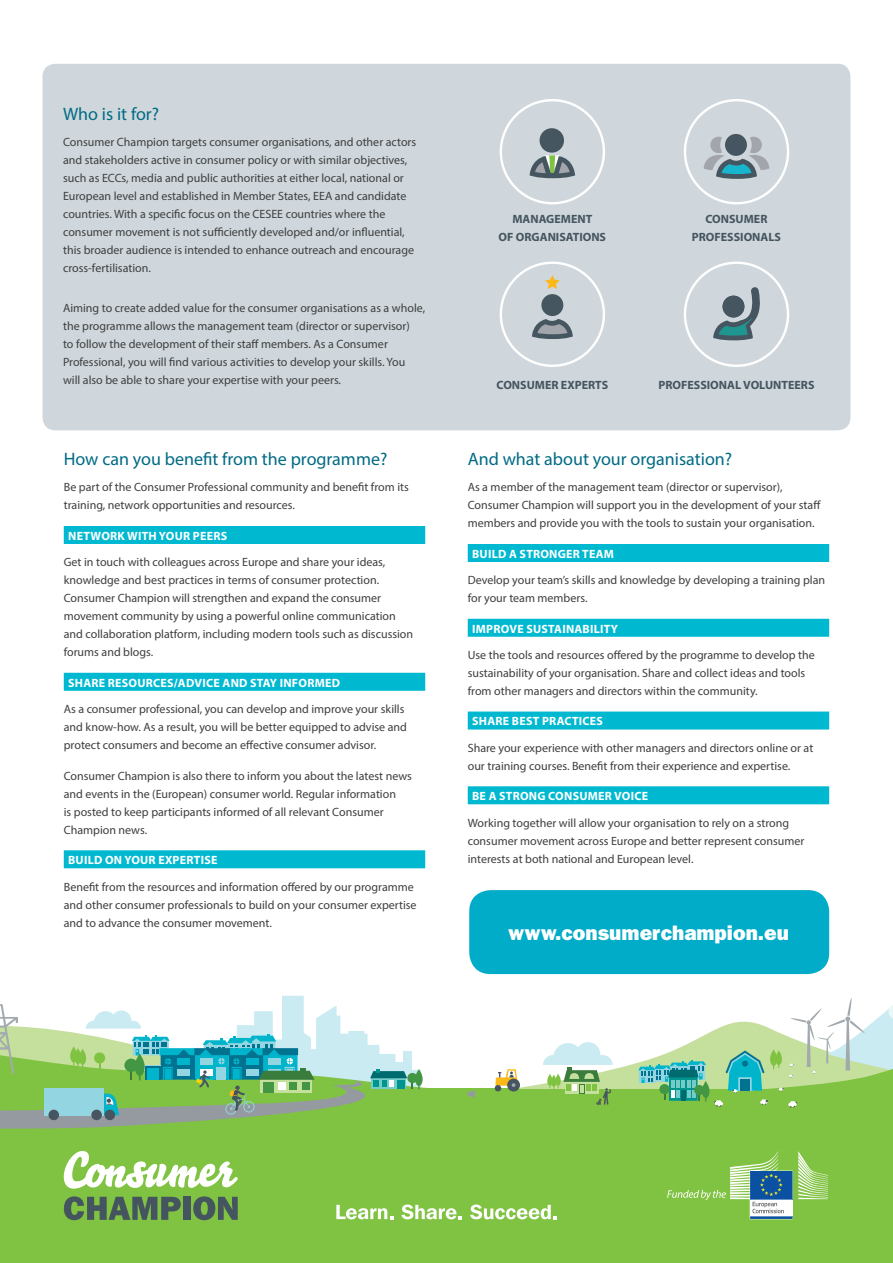
<style>
.page{position:relative;width:893px;height:1263px;background:#fff}
.page>*{position:absolute;margin:0;border:0;box-sizing:border-box;transform-origin:0 0}
.Box_Text{font:800 21px "Franklin Gothic";color:#fff}
.Header_02{font:18px "Myriad Pro";color:#006b84}
.Body{font:12px/18px "Myriad Pro";color:#3e3e3f}
.Header_03{font:700 12px "Myriad Pro";letter-spacing:.02em;color:#fff}
.Body-2{font:700 12px/18px "Myriad Pro";color:#45555f;text-align:center}
</style>
<div class="page">
<div style="left:43px;top:64px;width:807px;height:366px;background:#cfd7dc;border-radius:13px"></div>
<div style="left:0;top:1088px;width:893px;height:58px;background:#80c342"></div>
<svg style="left:0;top:995px;width:893px;height:134px"></svg>
<div style="left:0;top:1136px;width:893px;height:127px;background:#80c242"></div>
<div style="left:469px;top:890px;width:360px;height:84px;background:#00acc8;border-radius:21px"></div>
<svg style="left:64px;top:1196px;width:117px;height:24px"></svg>
<div style="left:184px;top:1197px;width:7px;height:23px;background:#45555f"></div>
<svg style="left:193px;top:1196px;width:45px;height:24px"></svg>
<svg style="left:64px;top:1151px;width:174px;height:38px"></svg>
<div style="left:64px;top:526px;width:361px;height:18px;background:#00b9d1"></div>
<div style="left:64px;top:673px;width:361px;height:18px;background:#00b9d1"></div>
<div style="left:64px;top:850px;width:361px;height:18px;background:#00b9d1"></div>
<div style="left:468px;top:544px;width:361px;height:18px;background:#00b9d1"></div>
<div style="left:468px;top:619px;width:361px;height:18px;background:#00b9d1"></div>
<div style="left:468px;top:711px;width:361px;height:18px;background:#00b9d1"></div>
<div style="left:468px;top:786px;width:361px;height:18px;background:#00b9d1"></div>
<svg style="left:667px;top:1151px;width:161px;height:68px"></svg>
<svg style="left:336px;top:1205px;width:57px;height:14px"></svg>
<svg style="left:401px;top:1204px;width:61px;height:15px"></svg>
<svg style="left:470px;top:1204px;width:87px;height:15px"></svg>
<div style="left:500px;top:99px;width:105px;height:105px;border:2px solid #fff;border-radius:50%"></div>
<svg style="left:530px;top:155px;width:45px;height:23px"></svg>
<div style="left:540px;top:128px;width:24px;height:25px;background:#455660;border-radius:50%"></div>
<div style="left:684px;top:99px;width:105px;height:105px;border:2px solid #fff;border-radius:50%"></div>
<svg style="left:725px;top:134px;width:22px;height:22px"></svg>
<svg style="left:704px;top:137px;width:65px;height:42px"></svg>
<div style="left:500px;top:261px;width:105px;height:106px;border:2px solid #fff;border-radius:50%"></div>
<svg style="left:532px;top:319px;width:41px;height:20px"></svg>
<div style="left:541px;top:294px;width:22px;height:22px;background:#455660;border-radius:50%"></div>
<svg style="left:545px;top:275px;width:15px;height:14px"></svg>
<div style="left:684px;top:261px;width:105px;height:106px;border:2px solid #fff;border-radius:50%"></div>
<svg style="left:713px;top:287px;width:47px;height:53px"></svg>
<p class="Header_02" style="left:63px;top:103px;width:98px">Who is it for?</p>
<p class="Body" style="left:63px;top:133px;width:355px">Consumer Champion targets consumer organisations, and other actors and stakeholders active in consumer policy or with similar objectives, such as ECCs, media and public authorities at either local, national or European level and established in Member States, EEA and candidate countries. With a specific focus on the CESEE countries where the consumer movement is not sufficiently developed and/or influential, this broader audience is intended to enhance outreach and encourage cross-fertilisation.</p>
<p class="Body" style="left:63px;top:298px;width:364px">Aiming to create added value for the consumer organisations as a whole, the programme allows the management team (director or supervisor)<br>to follow the development of their staff members. As a Consumer Professional, you will find various activities to develop your skills. You will also be able to share your expertise with your peers.</p>
<p class="Header_02" style="left:64px;top:448px;width:325px">How can you benefit from the programme?</p>
<p class="Body" style="left:64px;top:478px;width:347px">Be part of the Consumer Professional community and benefit from its training, network opportunities and resources.</p>
<p class="Header_03" style="left:68px;top:528px;width:161px">NETWORK WITH YOUR PEERS</p>
<p class="Body" style="left:64px;top:553px;width:351px">Get in touch with colleagues across Europe and share your ideas, knowledge and best practices in terms of consumer protection.<br>Consumer Champion will strengthen and expand the consumer movement community by using a powerful online communication and collaboration platform, including modern tools such as discussion forums and blogs.</p>
<p class="Header_03" style="left:68px;top:675px;width:273px">SHARE RESOURCES/ADVICE AND STAY INFORMED</p>
<p class="Body" style="left:64px;top:700px;width:345px">As a consumer professional, you can develop and improve your skills and know-how. As a result, you will be better equipped to advise and protect consumers and become an effective consumer advisor.</p>
<p class="Body" style="left:64px;top:766px;width:350px">Consumer Champion is also there to inform you about the latest news and events in the (European) consumer world. Regular information<br>is posted to keep participants informed of all relevant Consumer Champion news.</p>
<p class="Header_03" style="left:68px;top:852px;width:151px">BUILD ON YOUR EXPERTISE</p>
<p class="Body" style="left:64px;top:877px;width:354px">Benefit from the resources and information offered by our programme and other consumer professionals to build on your consumer expertise and to advance the consumer movement.</p>
<p class="Body-2" style="left:499px;top:209px;width:109px">MANAGEMENT<br>OF ORGANISATIONS</p>
<p class="Body-2" style="left:692px;top:209px;width:91px">CONSUMER<br>PROFESSIONALS</p>
<p class="Body-2" style="left:497px;top:376px;width:113px">CONSUMER EXPERTS</p>
<p class="Body-2" style="left:658px;top:376px;width:157px">PROFESSIONAL VOLUNTEERS</p>
<p class="Header_02" style="left:468px;top:448px;width:266px">And what about your organisation?</p>
<p class="Body" style="left:468px;top:478px;width:355px">As a member of the management team (director or supervisor),<br>Consumer Champion will support you in the development of your staff members and provide you with the tools to sustain your organisation.</p>
<p class="Header_03" style="left:472px;top:546px;width:143px">BUILD A STRONGER TEAM</p>
<p class="Body" style="left:468px;top:571px;width:359px">Develop your team’s skills and knowledge by developing a training plan for your team members.</p>
<p class="Header_03" style="left:472px;top:621px;width:147px">IMPROVE SUSTAINABILITY</p>
<p class="Body" style="left:468px;top:646px;width:349px">Use the tools and resources offered by the programme to develop the sustainability of your organisation. Share and collect ideas and tools from other managers and directors within the community.</p>
<p class="Header_03" style="left:472px;top:713px;width:132px">SHARE BEST PRACTICES</p>
<p class="Body" style="left:468px;top:738px;width:347px">Share your experience with other managers and directors online or at our training courses. Benefit from their experience and expertise.</p>
<p class="Header_03" style="left:472px;top:788px;width:178px">BE A STRONG CONSUMER VOICE</p>
<p class="Body" style="left:468px;top:813px;width:338px">Working together will allow your organisation to rely on a strong consumer movement across Europe and better represent consumer interests at both national and European level.</p>
<p class="Box_Text" style="left:508px;top:921px;width:283px">www.consumerchampion.eu</p>
</div>
